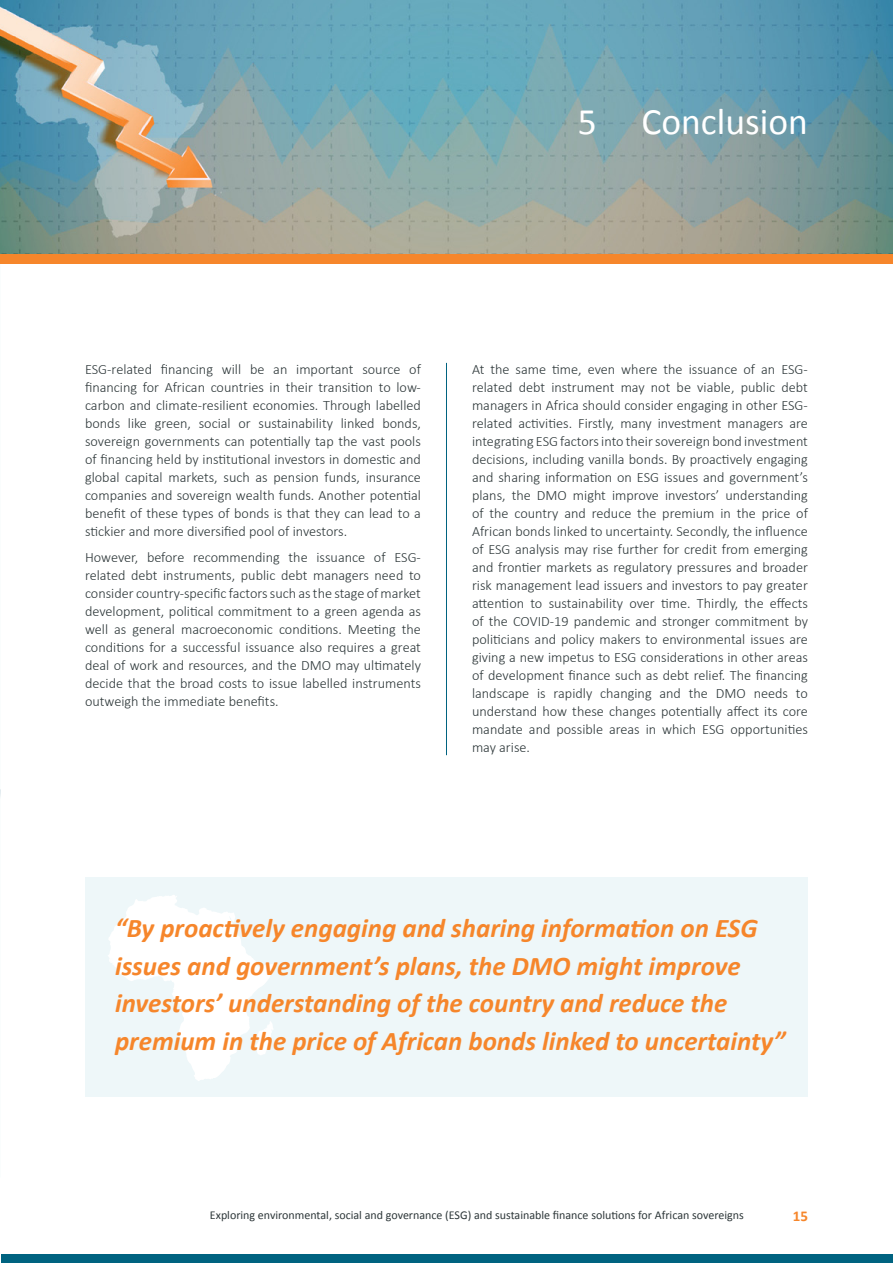
<style>
.page{position:relative;width:893px;height:1263px;background:#fff}
.page>*{position:absolute;margin:0;border:0;box-sizing:border-box;transform-origin:0 0}
.t1{font:37.5px "Calibri";color:#fff}
.t2{font:italic 700 27px/37.5px "Calibri";color:#f6862b}
.t3{font:700 15px "Calibri";color:#f6862b}
.t4{font:300 14.25px/18px "Calibri";color:#2d3739;text-align:justify}
.t5{font:12px "Calibri";color:#2d3739}
</style>
<div class="page">
<div style="left:1px;top:1254px;width:892px;height:9px;background:#006380"></div>
<img style="left:0;top:0;width:893px;height:254px">
<div style="left:0;top:254px;width:893px;height:10px;background:#f6862b"></div>
<hr style="left:446px;top:363px;width:1px;height:392px;background:#006380">
<div style="left:85px;top:878px;width:723px;height:219px;background:#eef7f9"></div>
<svg style="left:108px;top:895px;width:167px;height:186px"></svg>
<h1 class="t1" style="left:578px;top:98px;width:232px">5 Conclusion</h1>
<p class="t4" style="left:85px;top:360px;width:337px">ESG-related financing will be an important source of financing for African countries in their transition to low&shy;carbon and climate-resilient economies. Through labelled bonds like green, social or sustainability linked bonds, sovereign governments can potentially tap the vast pools of financing held by institutional investors in domestic and global capital markets, such as pension funds, insurance companies and sovereign wealth funds. Another potential benefit of these types of bonds is that they can lead to a stickier and more diversified pool of investors.</p>
<p class="t4" style="left:85px;top:548px;width:337px">However, before recommending the issuance of ESG&shy;related debt instruments, public debt managers need to consider country-specific factors such as the stage of market development, political commitment to a green agenda as well as general macroeconomic conditions. Meeting the conditions for a successful issuance also requires a great deal of work and resources, and the DMO may ultimately decide that the broad costs to issue labelled instruments outweigh the immediate benefits.</p>
<p class="t4" style="left:472px;top:360px;width:337px">At the same time, even where the issuance of an ESG&shy;related debt instrument may not be viable, public debt managers in Africa should consider engaging in other ESG&shy;related activities. Firstly, many investment managers are integrating ESG factors into their sovereign bond investment decisions, including vanilla bonds. By proactively engaging and sharing information on ESG issues and government’s plans, the DMO might improve investors’ understanding of the country and reduce the premium in the price of African bonds linked to uncertainty. Secondly, the influence of ESG analysis may rise further for credit from emerging and frontier markets as regulatory pressures and broader risk management lead issuers and investors to pay greater attention to sustainability over time. Thirdly, the effects of the COVID-19 pandemic and stronger commitment by politicians and policy makers to environmental issues are giving a new impetus to ESG considerations in other areas of development finance such as debt relief. The financing landscape is rapidly changing and the DMO needs to understand how these changes potentially affect its core mandate and possible areas in which ESG opportunities may arise.</p>
<h2 class="t2" style="left:115px;top:908px;width:672px">“By proactively engaging and sharing information on ESG issues and government’s plans, the DMO might improve investors’ understanding of the country and reduce the premium in the price of African bonds linked to uncertainty”</h2>
<p class="t5" style="left:210px;top:1207px;width:535px">Exploring environmental, social and governance (ESG) and sustainable finance solutions for African sovereigns</p>
<p class="t3" style="left:793px;top:1207px;width:17px">15</p>
</div>
